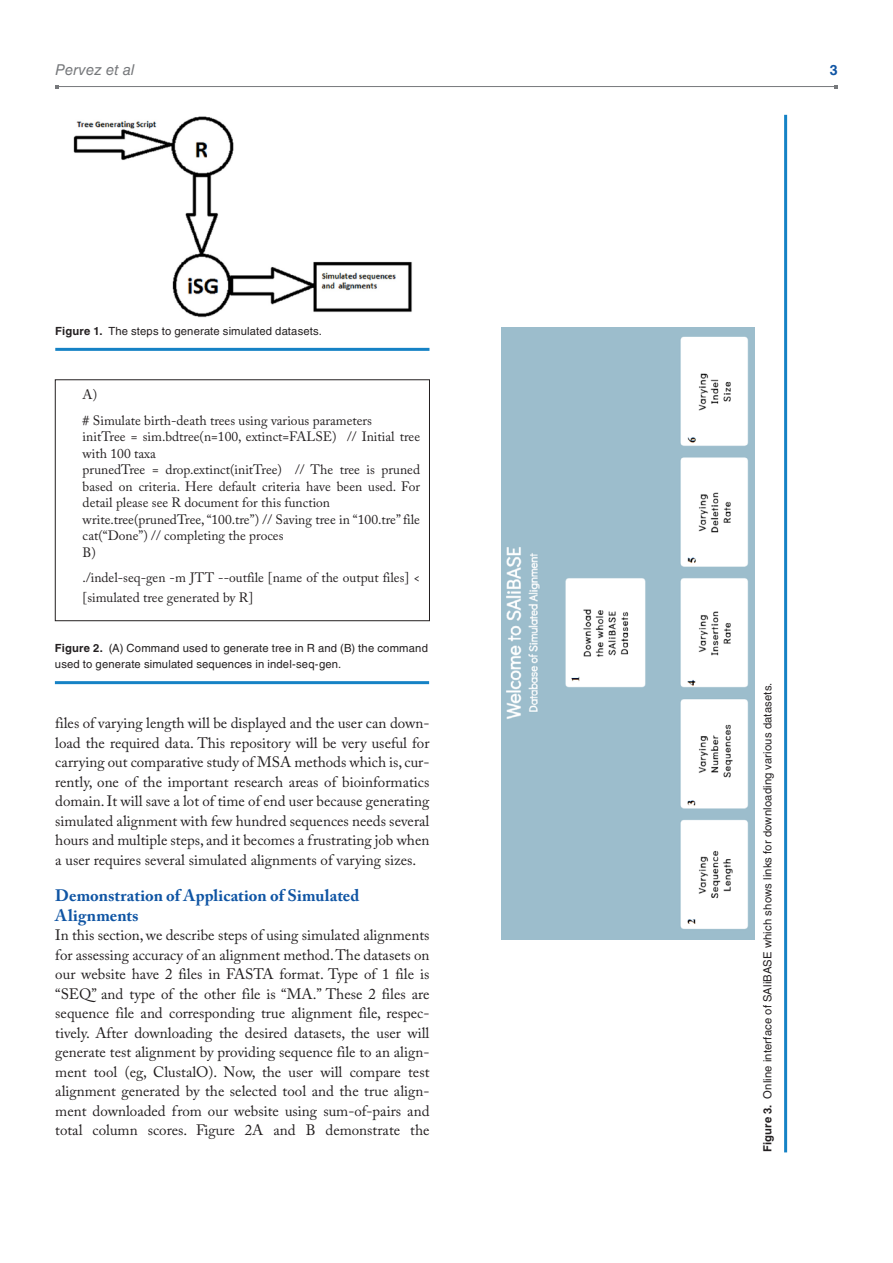
<style>
.page{position:relative;width:893px;height:1263px;background:#fff}
.page>*{position:absolute;margin:0;border:0;box-sizing:border-box;transform-origin:0 0}
.t1{font:700 16.5px/19.5px "Adobe Caslon Pro";letter-spacing:.005em;color:#1055a4}
.t2{font:15px/19.5px "Adobe Caslon Pro";color:#231f20;text-align:justify}
.t3{font:italic 15px "Helvetica LT Std";color:#76787b}
.t4{font:700 14.25px "Helvetica LT Std";color:#1055a4}
.t5{font:13.5px/16.5px "Adobe Caslon Pro";color:#231f20}
.t6{font:11.25px/16.5px "Helvetica LT Std";letter-spacing:.015em;color:#231f20}
.s1{font-weight:700}
</style>
<div class="page">
<hr style="left:57px;top:86px;width:779px;height:1px;background:#76787b">
<hr style="left:55px;top:348px;width:374px;height:3px;background:#1582c5">
<img style="left:73px;top:116px;width:339px;height:202px">
<hr style="left:55px;top:681px;width:374px;height:3px;background:#1582c5">
<div style="left:55px;top:379px;width:375px;height:242px;border:1px solid #231f20"></div>
<hr style="left:784px;top:115px;width:3px;height:1037px;background:#1582c5">
<img style="left:501px;top:328px;width:254px;height:612px">
<p class="t3" style="left:55px;top:61px;width:81px">Pervez et al</p>
<p class="t4" style="left:830px;top:61px;width:9px">3</p>
<p class="t6" style="left:55px;top:323px;width:268px"><span class="s1">Figure 1.</span> The steps to generate simulated datasets.</p>
<p class="t5" style="left:83px;top:382px;width:291px;line-height:25.5px">A)<br># Simulate birth-death trees using various parameters</p>
<p class="t5" style="left:83px;top:428px;width:339px">initTree = sim.bdtree(n=100, extinct=FALSE) // Initial tree with 100 taxa<br>prunedTree = drop.extinct(initTree) // The tree is pruned based on criteria. Here default criteria have been used. For detail please see R document for this function write.tree(prunedTree, “100.tre”) // Saving tree in “100.tre” file cat(“Done”) // completing the proces<br>B)</p>
<p class="t5" style="left:83px;top:568px;width:339px;line-height:19.5px">./indel-seq-gen -m JTT --outfile [name of the output files] &lt; [simulated tree generated by R]</p>
<p class="t6" style="left:55px;top:640px;width:374px"><span class="s1">Figure 2.</span> (A) Command used to generate tree in R and (B) the command used to generate simulated sequences in indel-seq-gen.</p>
<p class="t2" style="left:55px;top:713px;width:376px">files of varying length will be displayed and the user can down&shy;load the required data. This repository will be very useful for carrying out comparative study of MSA methods which is, cur&shy;rently, one of the important research areas of bioinformatics domain. It will save a lot of time of end user because generating simulated alignment with few hundred sequences needs several hours and multiple steps, and it becomes a frustrating job when a user requires several simulated alignments of varying sizes.</p>
<p class="t1" style="left:55px;top:886px;width:306px">Demonstration of Application of Simulated<br>Alignments</p>
<p class="t2" style="left:55px;top:925px;width:376px">In this section, we describe steps of using simulated alignments for assessing accuracy of an alignment method. The datasets on our website have 2 files in FASTA format. Type of 1 file is “SEQ” and type of the other file is “MA.” These 2 files are sequence file and corresponding true alignment file, respec&shy;tively. After downloading the desired datasets, the user will generate test alignment by providing sequence file to an align&shy;ment tool (eg, ClustalO). Now, the user will compare test alignment generated by the selected tool and the true align&shy;ment downloaded from our website using sum-of-pairs and total column scores. Figure 2A and B demonstrate the</p>
<p class="t6" style="left:759px;top:1152px;width:471px;rotate:-90deg"><span class="s1">Figure 3.</span> Online interface of SAliBASE which shows links for downloading various datasets.</p>
</div>
